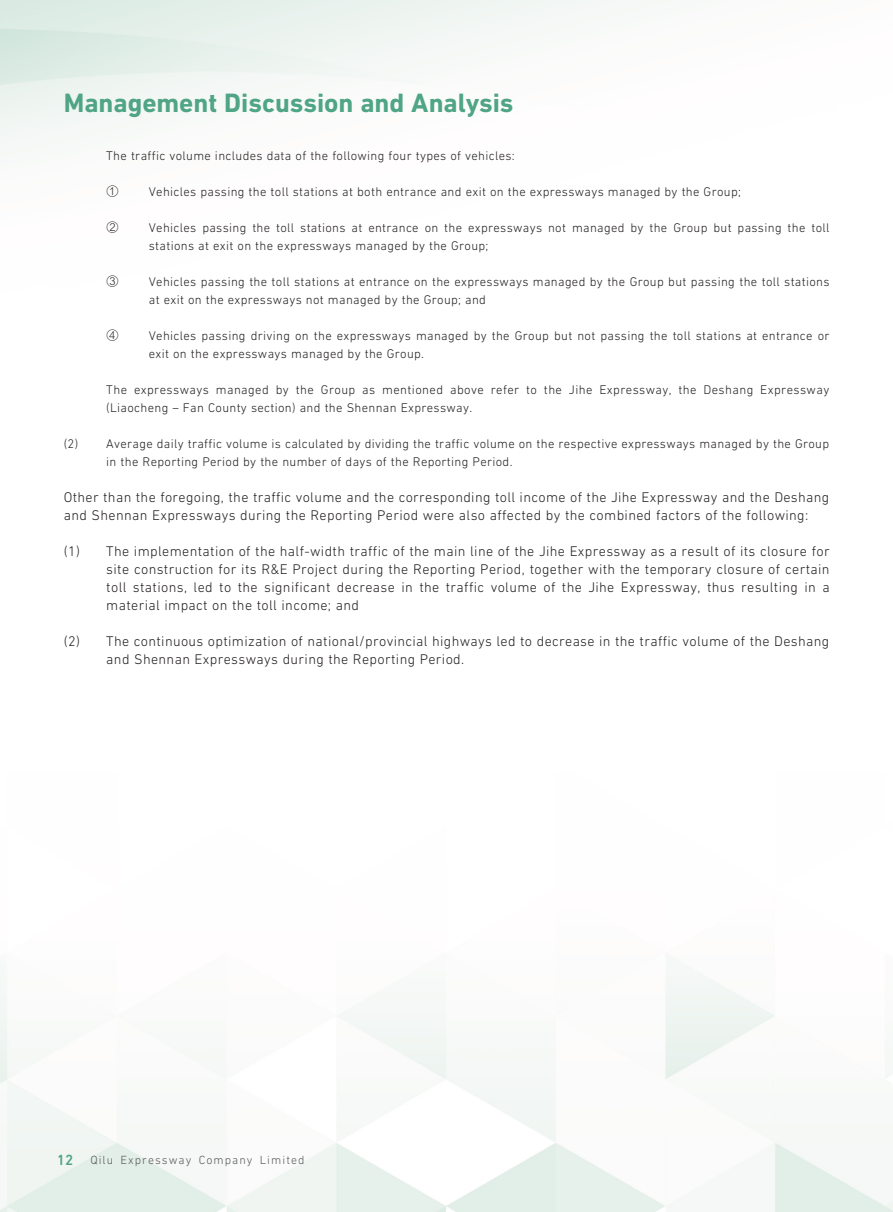
<style>
.page{position:relative;width:893px;height:1212px;background:#fff}
.page>*{position:absolute;margin:0;border:0;box-sizing:border-box;transform-origin:0 0}
.t1{font:700 27px "DIN Next LT Pro";color:#4fa586}
.t2{font:300 14.25px/18px "DIN Next LT Pro";letter-spacing:.025em;color:#231f20}
.t3{font:300 12.75px/18px "DIN Next LT Pro";letter-spacing:.025em;color:#231f20}
.t4{font:300 12.75px "M Hei HK";color:#231f20}
.t5{font:300 12px "DIN Next LT Pro";letter-spacing:.085em;color:#57585a}
.s1{font-weight:500;font-size:15px;color:#4fa586}
</style>
<div class="page">
<h1 class="t1" style="left:64px;top:87px;width:451px">Management Discussion and Analysis</h1>
<p class="t3" style="left:106px;top:147px;width:410px">The traffic volume includes data of the following four types of vehicles:</p>
<p class="t4" style="left:106px;top:185px;width:14px">①</p>
<p class="t3" style="left:149px;top:183px;width:594px">Vehicles passing the toll stations at both entrance and exit on the expressways managed by the Group;</p>
<p class="t4" style="left:106px;top:221px;width:14px">②</p>
<p class="t3" style="left:149px;top:219px;width:682px">Vehicles passing the toll stations at entrance on the expressways not managed by the Group but passing the toll stations at exit on the expressways managed by the Group;</p>
<p class="t4" style="left:106px;top:275px;width:14px">③</p>
<p class="t3" style="left:149px;top:273px;width:682px">Vehicles passing the toll stations at entrance on the expressways managed by the Group but passing the toll stations at exit on the expressways not managed by the Group; and</p>
<p class="t4" style="left:106px;top:329px;width:14px">④</p>
<p class="t3" style="left:149px;top:327px;width:682px">Vehicles passing driving on the expressways managed by the Group but not passing the toll stations at entrance or exit on the expressways managed by the Group.</p>
<p class="t3" style="left:106px;top:381px;width:724px">The expressways managed by the Group as mentioned above refer to the Jihe Expressway, the Deshang Expressway (Liaocheng – Fan County section) and the Shennan Expressway.</p>
<p class="t3" style="left:106px;top:435px;width:724px;text-indent:-43px">(2) Average daily traffic volume is calculated by dividing the traffic volume on the respective expressways managed by the Group in the Reporting Period by the number of days of the Reporting Period.</p>
<p class="t2" style="left:64px;top:488px;width:767px">Other than the foregoing, the traffic volume and the corresponding toll income of the Jihe Expressway and the Deshang and Shennan Expressways during the Reporting Period were also affected by the combined factors of the following:</p>
<p class="t2" style="left:106px;top:542px;width:725px;text-align:justify;text-indent:-43px">(1) The implementation of the half-width traffic of the main line of the Jihe Expressway as a result of its closure for site construction for its R&amp;E Project during the Reporting Period, together with the temporary closure of certain toll stations, led to the significant decrease in the traffic volume of the Jihe Expressway, thus resulting in a material impact on the toll income; and</p>
<p class="t2" style="left:106px;top:632px;width:724px;text-indent:-43px">(2) The continuous optimization of national/provincial highways led to decrease in the traffic volume of the Deshang and Shennan Expressways during the Reporting Period.</p>
<p class="t5" style="left:57px;top:1153px;width:249px"><span class="s1">12</span> Qilu Expressway Company Limited</p>
</div>
